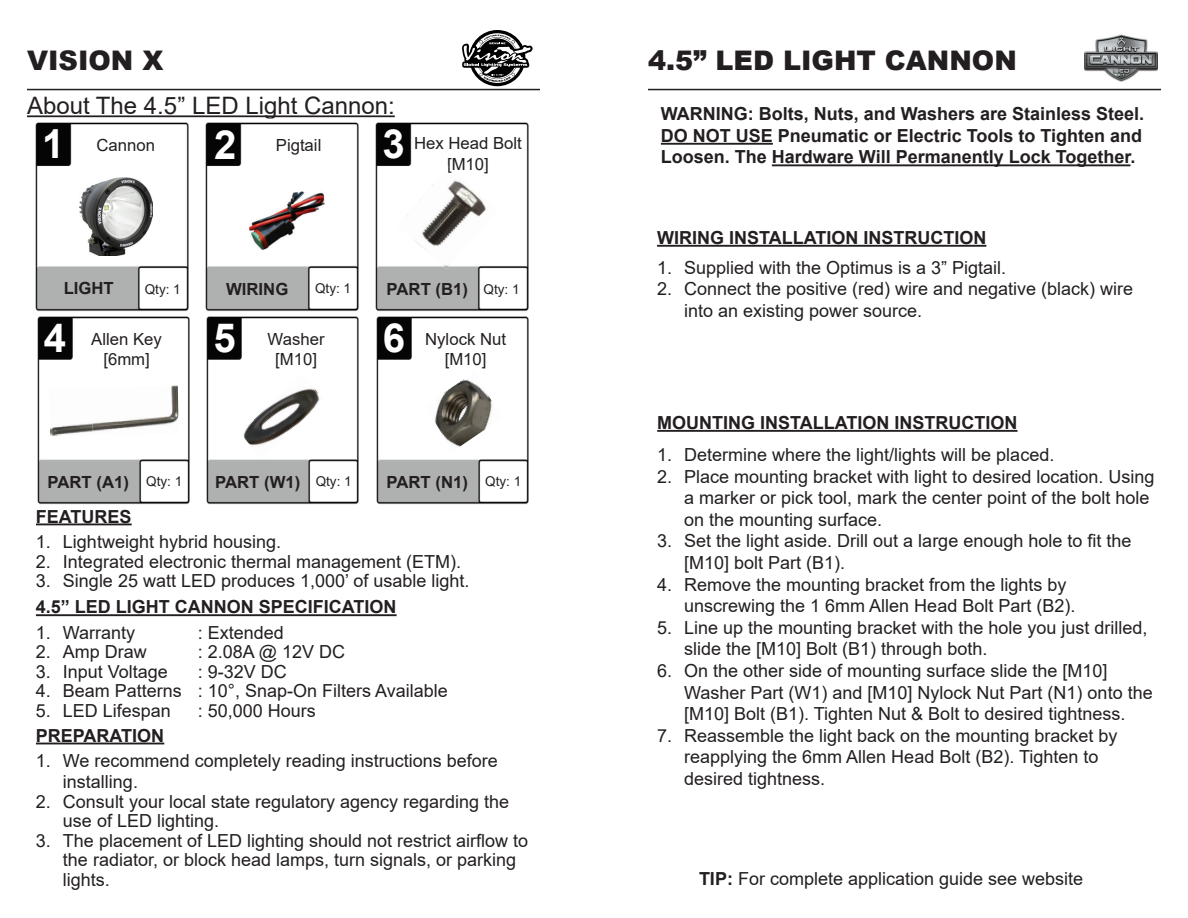
<style>
.page{position:relative;width:1188px;height:918px;background:#fff}
.page>*{position:absolute;margin:0;border:0;box-sizing:border-box;transform-origin:0 0}
.t1{font:700 40.2px "Arial";color:#fff}
.t2{font:900 27px "Arial";color:#231f20}
.t3{font:24px "Arial";color:#231f20}
.t4{font:18px/21.6px "Arial";color:#231f20}
.t5{font:700 18px/21.6px "Arial";color:#231f20;text-align:justify}
.t6{font:16.8px/20.1px "Arial";color:#231f20;text-align:center}
.t7{font:700 16.8px "Arial";color:#231f20}
.t8{font:13.5px "Arial";color:#231f20}
.s1{font-weight:400;font-size:13.5px}
.s2{font-weight:700}
</style>
<div class="page">
<hr style="left:648px;top:89px;width:513px;height:1px;background:#231f20">
<hr style="left:27px;top:89px;width:513px;height:1px;background:#231f20">
<div style="left:469px;top:30px;width:56px;height:56px;background:#000001;border-radius:50%"></div>
<svg style="left:462px;top:33px;width:71px;height:50px"></svg>
<img style="left:1085px;top:34px;width:73px;height:48px">
<hr style="left:661px;top:143px;width:112px;height:2px;background:#231f20">
<hr style="left:772px;top:164px;width:358px;height:2px;background:#231f20">
<hr style="left:657px;top:245px;width:329px;height:2px;background:#231f20">
<hr style="left:657px;top:430px;width:361px;height:2px;background:#231f20">
<hr style="left:36px;top:523px;width:96px;height:2px;background:#231f20">
<hr style="left:36px;top:614px;width:361px;height:2px;background:#231f20">
<hr style="left:36px;top:743px;width:128px;height:1px;background:#231f20">
<hr style="left:27px;top:115px;width:368px;height:2px;background:#231f20">
<img style="left:35px;top:122px;width:154px;height:189px">
<img style="left:37px;top:316px;width:153px;height:189px">
<img style="left:205px;top:122px;width:154px;height:189px">
<img style="left:375px;top:122px;width:154px;height:189px">
<img style="left:397px;top:166px;width:100px;height:103px">
<svg style="left:448px;top:166px;width:7px;height:7px"></svg>
<img style="left:49px;top:386px;width:130px;height:50px">
<img style="left:247px;top:190px;width:81px;height:61px">
<img style="left:206px;top:316px;width:153px;height:189px">
<img style="left:376px;top:316px;width:153px;height:189px">
<img style="left:240px;top:374px;width:84px;height:85px">
<img style="left:425px;top:372px;width:77px;height:80px">
<img style="left:79px;top:177px;width:74px;height:79px">
<h2 class="t2" style="left:27px;top:41px;width:138px">VISION X</h2>
<h2 class="t2" style="left:648px;top:41px;width:370px">4.5” LED LIGHT CANNON</h2>
<p class="t5" style="left:661px;top:103px;width:485px">WARNING: Bolts, Nuts, and Washers are Stainless Steel.<br>DO NOT USE Pneumatic or Electric Tools to Tighten and Loosen. The Hardware Will Permanently Lock Together.</p>
<h3 class="t3" style="left:27px;top:89px;width:369px">About The 4.5” LED Light Cannon:</h3>
<h1 class="t1" style="left:42px;top:116px;width:24px">1</h1>
<h1 class="t1" style="left:214px;top:117px;width:24px">2</h1>
<h1 class="t1" style="left:382px;top:115px;width:24px">3</h1>
<p class="t6" style="left:96px;top:135px;width:60px">Cannon</p>
<p class="t6" style="left:276px;top:135px;width:47px">Pigtail</p>
<p class="t6" style="left:414px;top:133px;width:109px">Hex Head Bolt [M10]</p>
<p class="t7" style="left:64px;top:276px;width:52px">LIGHT</p>
<p class="t7" style="left:226px;top:277px;width:64px">WIRING</p>
<p class="t8" style="left:145px;top:280px;width:38px">Qty: 1</p>
<p class="t8" style="left:315px;top:279px;width:38px">Qty: 1</p>
<p class="t7" style="left:387px;top:277px;width:135px">PART (B1) <span class="s1">Qty: 1</span></p>
<h1 class="t1" style="left:44px;top:310px;width:24px">4</h1>
<p class="t6" style="left:91px;top:329px;width:72px">Allen Key [6mm]</p>
<h1 class="t1" style="left:213px;top:310px;width:24px">5</h1>
<p class="t6" style="left:268px;top:329px;width:58px">Washer [M10]</p>
<h1 class="t1" style="left:383px;top:310px;width:24px">6</h1>
<p class="t6" style="left:425px;top:329px;width:82px">Nylock Nut [M10]</p>
<p class="t7" style="left:48px;top:470px;width:83px">PART (A1)</p>
<p class="t8" style="left:146px;top:472px;width:38px">Qty: 1</p>
<p class="t7" style="left:215px;top:470px;width:87px">PART (W1)</p>
<p class="t8" style="left:316px;top:472px;width:38px">Qty: 1</p>
<p class="t7" style="left:387px;top:470px;width:83px">PART (N1)</p>
<p class="t8" style="left:485px;top:472px;width:38px">Qty: 1</p>
<p class="t5" style="left:36px;top:506px;width:97px">FEATURES</p>
<p class="t4" style="left:36px;top:531px;width:247px">1. Lightweight hybrid housing.</p>
<p class="t4" style="left:36px;top:550px;width:427px">2. Integrated electronic thermal management (ETM).</p>
<p class="t4" style="left:36px;top:570px;width:435px">3. Single 25 watt LED produces 1,000’ of usable light.</p>
<p class="t5" style="left:36px;top:596px;width:362px">4.5” LED LIGHT CANNON SPECIFICATION</p>
<p class="t4" style="left:36px;top:622px;width:101px">1. Warranty</p>
<p class="t4" style="left:198px;top:622px;width:88px">: Extended</p>
<p class="t4" style="left:36px;top:641px;width:113px">2. Amp Draw</p>
<p class="t4" style="left:198px;top:641px;width:149px">: 2.08A @ 12V DC</p>
<p class="t4" style="left:36px;top:661px;width:134px">3. Input Voltage</p>
<p class="t4" style="left:198px;top:661px;width:91px">: 9-32V DC</p>
<p class="t4" style="left:36px;top:680px;width:413px">4. Beam Patterns : 10°, Snap-On Filters Available</p>
<p class="t4" style="left:36px;top:700px;width:137px">5. LED Lifespan</p>
<p class="t4" style="left:198px;top:700px;width:120px">: 50,000 Hours</p>
<p class="t5" style="left:36px;top:725px;width:130px">PREPARATION</p>
<p class="t4" style="left:63px;top:750px;width:436px;line-height:21px;text-indent:-27px">1. We recommend completely reading instructions before installing.</p>
<p class="t4" style="left:63px;top:791px;width:448px;line-height:19.5px;text-indent:-27px">2. Consult your local state regulatory agency regarding the use of LED lighting.</p>
<p class="t4" style="left:63px;top:830px;width:467px;line-height:19.5px;text-indent:-27px">3. The placement of LED lighting should not restrict airflow to the radiator, or block head lamps, turn signals, or parking lights.</p>
<p class="t5" style="left:657px;top:227px;width:331px">WIRING INSTALLATION INSTRUCTION</p>
<p class="t4" style="left:657px;top:257px;width:351px">1. Supplied with the Optimus is a 3” Pigtail.</p>
<p class="t4" style="left:684px;top:278px;width:451px;text-indent:-27px">2. Connect the positive (red) wire and negative (black) wire into an existing power source.</p>
<p class="t5" style="left:657px;top:412px;width:362px">MOUNTING INSTALLATION INSTRUCTION</p>
<p class="t4" style="left:657px;top:444px;width:399px">1. Determine where the light/lights will be placed.</p>
<p class="t4" style="left:684px;top:465px;width:472px;text-indent:-27px">2. Place mounting bracket with light to desired location. Using a marker or pick tool, mark the center point of the bolt hole on the mounting surface.</p>
<p class="t4" style="left:684px;top:530px;width:449px;text-indent:-27px">3. Set the light aside. Drill out a large enough hole to fit the [M10] bolt Part (B1).</p>
<p class="t4" style="left:684px;top:573px;width:393px;text-indent:-27px">4. Remove the mounting bracket from the lights by unscrewing the 1 6mm Allen Head Bolt Part (B2).</p>
<p class="t4" style="left:684px;top:617px;width:465px;text-indent:-27px">5. Line up the mounting bracket with the hole you just drilled, slide the [M10] Bolt (B1) through both.</p>
<p class="t4" style="left:684px;top:660px;width:470px;text-indent:-27px">6. On the other side of mounting surface slide the [M10]<br>Washer Part (W1) and [M10] Nylock Nut Part (N1) onto the [M10] Bolt (B1). Tighten Nut &amp; Bolt to desired tightness.</p>
<p class="t4" style="left:684px;top:725px;width:435px;text-indent:-27px">7. Reassemble the light back on the mounting bracket by reapplying the 6mm Allen Head Bolt (B2). Tighten to desired tightness.</p>
<p class="t4" style="left:699px;top:867px;width:386px"><span class="s2">TIP:</span> For complete application guide see website</p>
</div>
